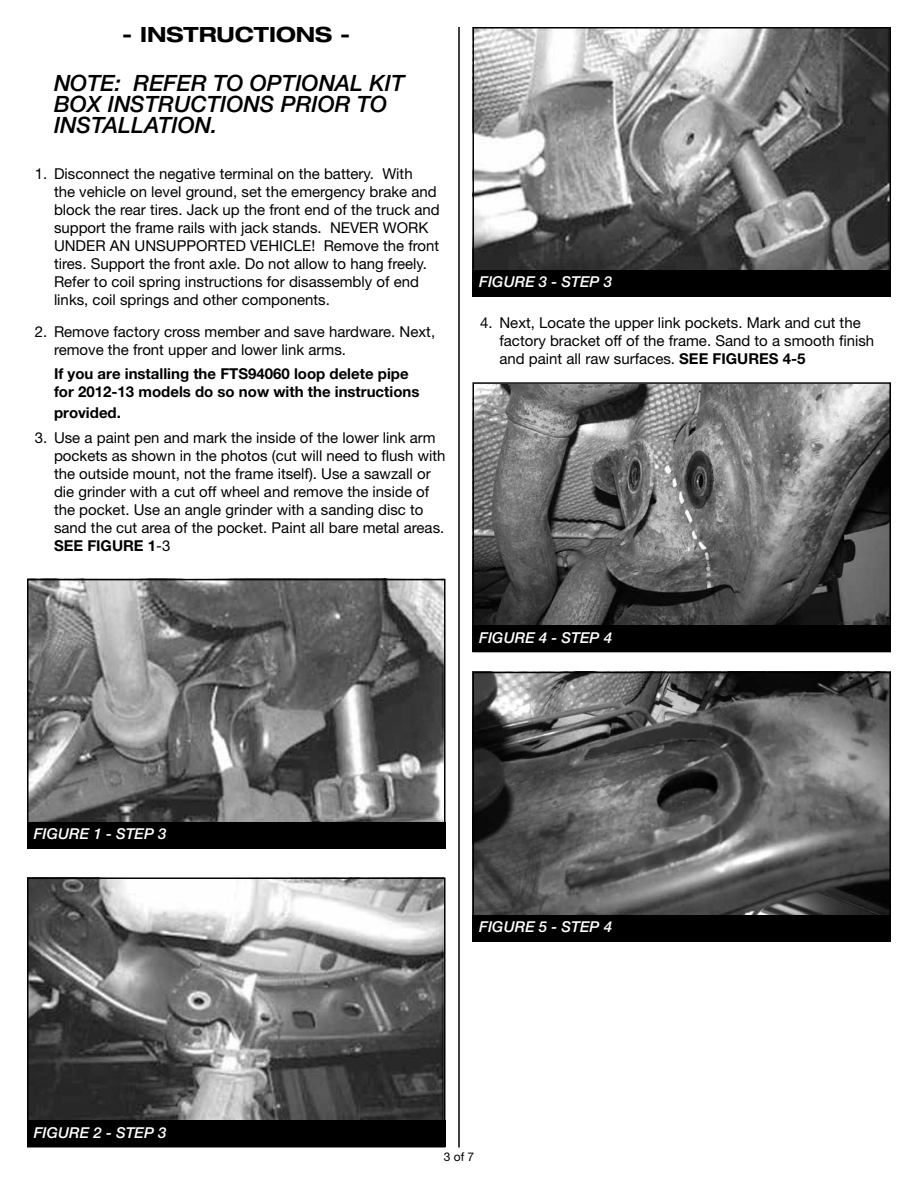
<style>
.page{position:relative;width:918px;height:1188px;background:#fff}
.page>*{position:absolute;margin:0;border:0;box-sizing:border-box;transform-origin:0 0}
.t1{font:italic 500 22.5px/21px "Helvetica Neue LT Std";color:#000}
.t2{font:700 expanded 21px "Helvetica Neue LT Std";color:#000}
.t3{font:15px/18px "Helvetica Neue LT Std";color:#000}
.t4{font:700 15px/18px "Helvetica Neue LT Std";color:#000}
.t5{font:italic 500 15px "Helvetica Neue LT Std";color:#fff}
.t6{font:12px "Helvetica Neue LT Std";color:#000}
.s1{font-weight:700}
</style>
<div class="page">
<hr style="left:458px;top:27px;width:2px;height:1121px;background:#000">
<img style="left:30px;top:582px;width:413px;height:240px">
<div style="left:27px;top:579px;width:419px;height:270px;border:2px solid #000"></div>
<div style="left:27px;top:822px;width:419px;height:27px;background:#000"></div>
<img style="left:30px;top:881px;width:413px;height:239px">
<div style="left:27px;top:878px;width:419px;height:270px;border:2px solid #000"></div>
<div style="left:27px;top:1120px;width:419px;height:28px;background:#000"></div>
<img style="left:475px;top:30px;width:413px;height:240px">
<div style="left:472px;top:27px;width:419px;height:270px;border:2px solid #000"></div>
<div style="left:472px;top:270px;width:419px;height:27px;background:#000"></div>
<img style="left:475px;top:385px;width:413px;height:240px">
<div style="left:472px;top:382px;width:419px;height:270px;border:2px solid #000"></div>
<div style="left:472px;top:625px;width:419px;height:27px;background:#000"></div>
<img style="left:475px;top:675px;width:413px;height:240px">
<div style="left:472px;top:672px;width:419px;height:270px;border:2px solid #000"></div>
<div style="left:472px;top:915px;width:419px;height:27px;background:#000"></div>
<h2 class="t2" style="left:122px;top:21px;width:230px">- INSTRUCTIONS -</h2>
<h1 class="t1" style="left:54px;top:73px;width:352px">NOTE: REFER TO OPTIONAL KIT<br>BOX INSTRUCTIONS PRIOR TO<br>INSTALLATION.</h1>
<p class="t3" style="left:54px;top:165px;width:387px;text-indent:-19px">1. Disconnect the negative terminal on the battery. With<br>the vehicle on level ground, set the emergency brake and block the rear tires. Jack up the front end of the truck and support the frame rails with jack stands. NEVER WORK UNDER AN UNSUPPORTED VEHICLE! Remove the front tires. Support the front axle. Do not allow to hang freely.<br>Refer to coil spring instructions for disassembly of end links, coil springs and other components.</p>
<p class="t3" style="left:54px;top:322px;width:383px;text-indent:-19px">2. Remove factory cross member and save hardware. Next, remove the front upper and lower link arms.</p>
<p class="t4" style="left:54px;top:365px;width:367px">If you are installing the FTS94060 loop delete pipe for 2012-13 models do so now with the instructions</p>
<p class="t4" style="left:54px;top:404px;width:68px">provided.</p>
<p class="t3" style="left:54px;top:429px;width:393px;text-indent:-19px">3. Use a paint pen and mark the inside of the lower link arm pockets as shown in the photos (cut will need to flush with the outside mount, not the frame itself). Use a sawzall or die grinder with a cut off wheel and remove the inside of the pocket. Use an angle grinder with a sanding disc to sand the cut area of the pocket. Paint all bare metal areas.<br><span class="s1">SEE FIGURE 1</span>-3</p>
<p class="t5" style="left:479px;top:273px;width:134px">FIGURE 3 - STEP 3</p>
<p class="t3" style="left:500px;top:313px;width:376px;text-indent:-19px">4. Next, Locate the upper link pockets. Mark and cut the factory bracket off of the frame. Sand to a smooth finish and paint all raw surfaces. <span class="s1">SEE FIGURES 4-5</span></p>
<p class="t5" style="left:479px;top:629px;width:134px">FIGURE 4 - STEP 4</p>
<p class="t5" style="left:34px;top:825px;width:134px">FIGURE 1 - STEP 3</p>
<p class="t5" style="left:479px;top:918px;width:134px">FIGURE 5 - STEP 4</p>
<p class="t5" style="left:34px;top:1124px;width:134px">FIGURE 2 - STEP 3</p>
<p class="t6" style="left:444px;top:1150px;width:32px">3 of 7</p>
</div>
